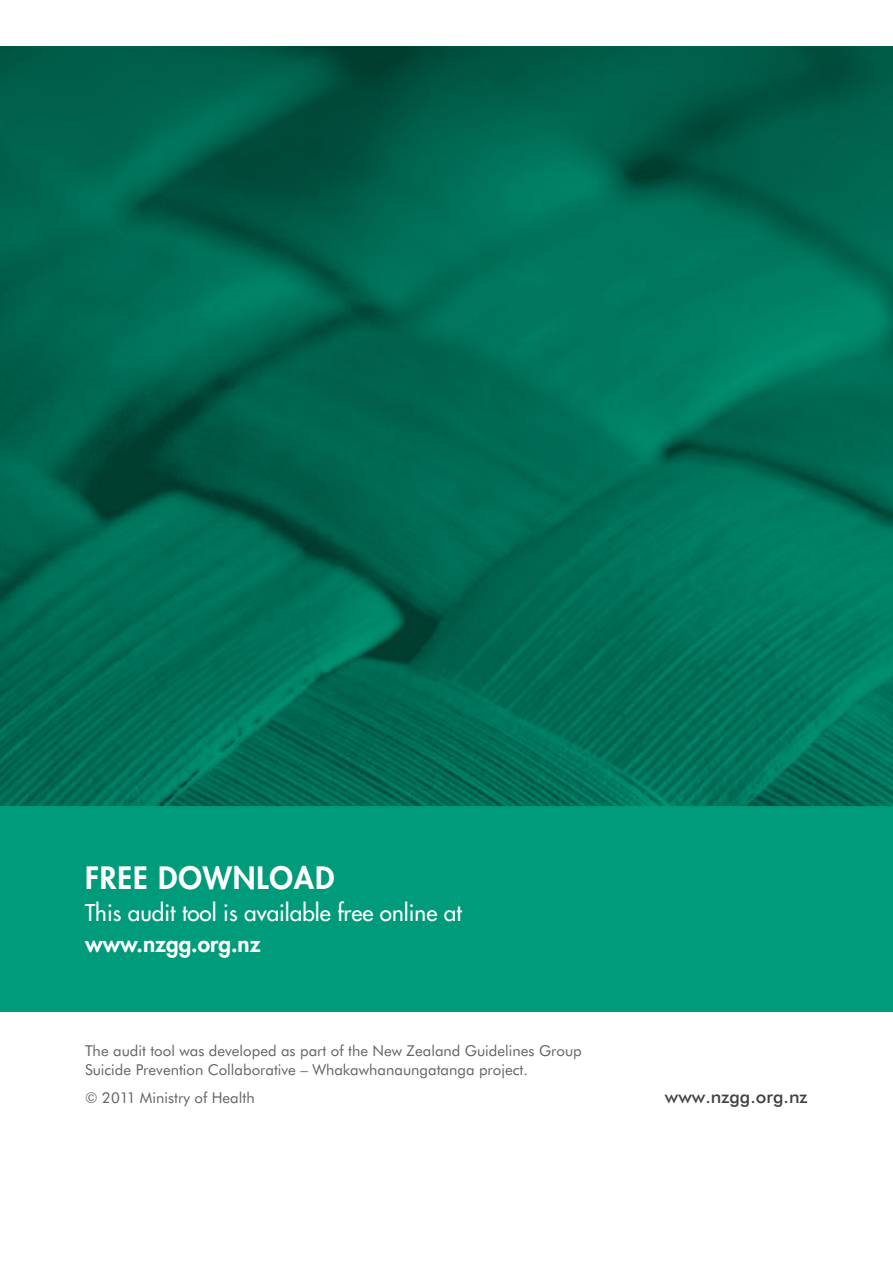
<style>
.page{position:relative;width:893px;height:1263px;background:#fff}
.page>*{position:absolute;margin:0;border:0;box-sizing:border-box;transform-origin:0 0}
.t1{font:800 30px "Futura";letter-spacing:.03em;color:#fff}
.t2{font:22.5px "Futura";color:#fff}
.t3{font:800 22.5px "Futura";color:#fff}
.t4{font:500 18px "Futura GG";color:#414042}
.t5{font:15px/19.5px "Futura GG";color:#636466}
</style>
<div class="page">
<div style="left:0;top:46px;width:893px;height:965px;background:#009b7a"></div>
<img style="left:0;top:46px;width:893px;height:760px">
<h1 class="t1" style="left:85px;top:859px;width:169px">Free download</h1>
<h2 class="t2" style="left:85px;top:898px;width:378px">This audit tool is available free online at</h2>
<h2 class="t3" style="left:85px;top:929px;width:177px">www.nzgg.org.nz</h2>
<p class="t5" style="left:85px;top:1040px;width:498px">The audit tool was developed as part of the New Zealand Guidelines Group<br>Suicide Prevention Collaborative – Whakawhanaungatanga project.</p>
<p class="t5" style="left:85px;top:1088px;width:171px">© 2011 Ministry of Health</p>
<p class="t4" style="left:665px;top:1086px;width:144px">www.nzgg.org.nz</p>
</div>
